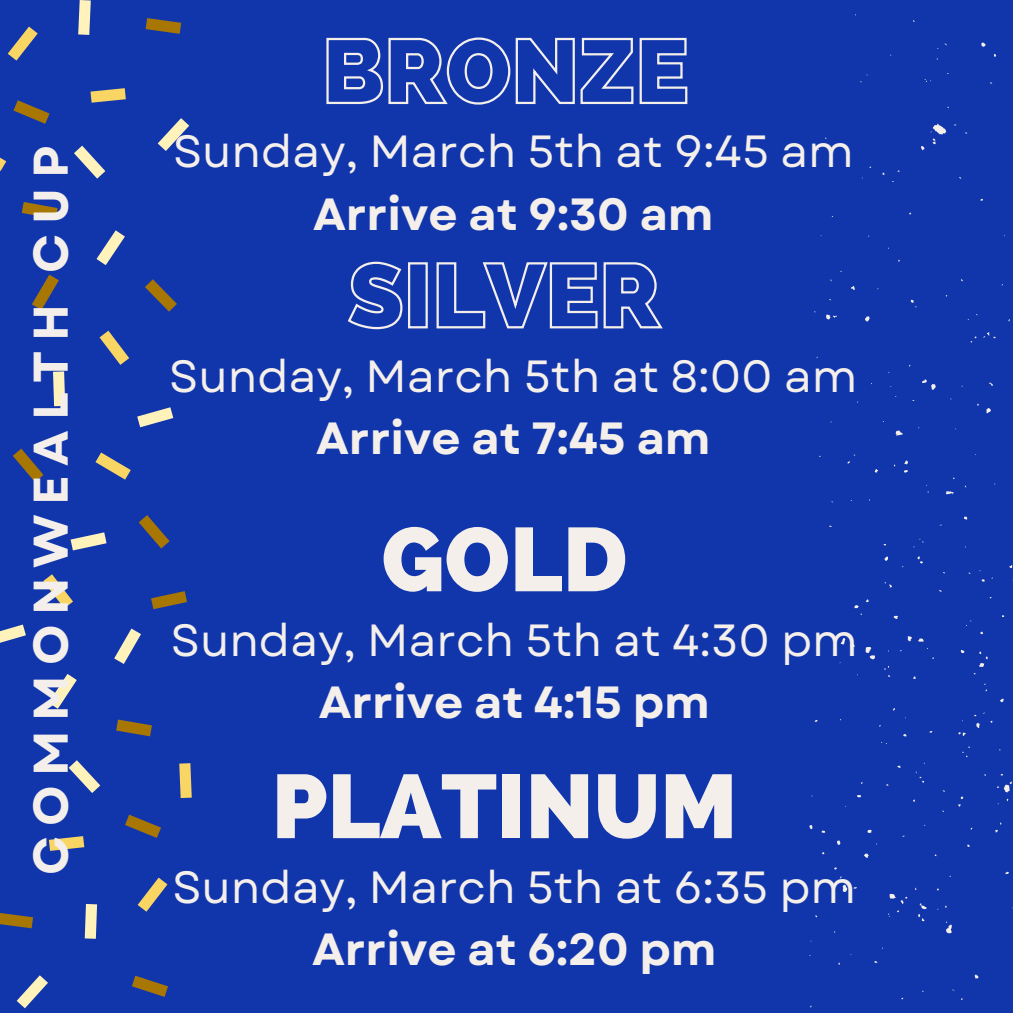
<style>
.page{position:relative;width:1013px;height:1013px;background:#fff}
.page>*{position:absolute;margin:0;border:0;box-sizing:border-box;transform-origin:0 0}
.t1{font:800 90px "Raleway";color:#f4efea}
.t2{font:700 48.62px "Garet";letter-spacing:.2em;color:#f4efea}
.t3{font:45px "Garet";color:#f4efea}
.t4{font:700 45px "Garet";color:#f4efea}
</style>
<div class="page">
<div style="left:0;top:0;width:1012px;height:1012px;background:#1136ac"></div>
<svg style="left:809px;top:825px;width:4px;height:4px"></svg>
<svg style="left:826px;top:314px;width:11px;height:6px"></svg>
<svg style="left:837px;top:840px;width:3px;height:5px"></svg>
<svg style="left:842px;top:884px;width:5px;height:8px"></svg>
<svg style="left:840px;top:637px;width:14px;height:10px"></svg>
<svg style="left:851px;top:286px;width:4px;height:4px"></svg>
<svg style="left:864px;top:853px;width:4px;height:5px"></svg>
<svg style="left:865px;top:316px;width:4px;height:6px"></svg>
<svg style="left:854px;top:599px;width:14px;height:16px"></svg>
<svg style="left:867px;top:829px;width:4px;height:4px"></svg>
<svg style="left:865px;top:647px;width:10px;height:12px"></svg>
<svg style="left:874px;top:469px;width:4px;height:4px"></svg>
<svg style="left:884px;top:556px;width:4px;height:5px"></svg>
<svg style="left:893px;top:615px;width:5px;height:4px"></svg>
<svg style="left:895px;top:430px;width:7px;height:5px"></svg>
<svg style="left:904px;top:460px;width:4px;height:4px"></svg>
<svg style="left:907px;top:636px;width:4px;height:5px"></svg>
<svg style="left:910px;top:300px;width:6px;height:7px"></svg>
<svg style="left:918px;top:638px;width:6px;height:4px"></svg>
<svg style="left:917px;top:556px;width:6px;height:8px"></svg>
<svg style="left:921px;top:146px;width:3px;height:4px"></svg>
<svg style="left:922px;top:379px;width:13px;height:11px"></svg>
<svg style="left:946px;top:921px;width:6px;height:13px"></svg>
<svg style="left:958px;top:796px;width:5px;height:10px"></svg>
<svg style="left:960px;top:650px;width:4px;height:4px"></svg>
<svg style="left:958px;top:732px;width:8px;height:4px"></svg>
<svg style="left:974px;top:974px;width:4px;height:4px"></svg>
<svg style="left:976px;top:722px;width:3px;height:6px"></svg>
<svg style="left:981px;top:43px;width:4px;height:4px"></svg>
<svg style="left:979px;top:651px;width:9px;height:16px"></svg>
<svg style="left:986px;top:408px;width:5px;height:5px"></svg>
<svg style="left:1000px;top:698px;width:4px;height:4px"></svg>
<svg style="left:997px;top:782px;width:14px;height:10px"></svg>
<svg style="left:821px;top:830px;width:5px;height:3px"></svg>
<svg style="left:889px;top:894px;width:18px;height:9px"></svg>
<svg style="left:915px;top:771px;width:9px;height:11px"></svg>
<svg style="left:918px;top:903px;width:9px;height:18px"></svg>
<svg style="left:930px;top:123px;width:16px;height:21px"></svg>
<svg style="left:946px;top:491px;width:7px;height:3px"></svg>
<svg style="left:983px;top:332px;width:13px;height:7px"></svg>
<svg style="left:95px;top:452px;width:36px;height:27px"></svg>
<svg style="left:96px;top:230px;width:29px;height:35px"></svg>
<svg style="left:145px;top:279px;width:32px;height:33px"></svg>
<svg style="left:90px;top:88px;width:36px;height:15px"></svg>
<svg style="left:74px;top:146px;width:31px;height:33px"></svg>
<svg style="left:22px;top:202px;width:36px;height:17px"></svg>
<svg style="left:32px;top:275px;width:27px;height:35px"></svg>
<svg style="left:13px;top:100px;width:37px;height:24px"></svg>
<svg style="left:0;top:157px;width:6px;height:14px"></svg>
<svg style="left:53px;top:371px;width:12px;height:35px"></svg>
<svg style="left:137px;top:407px;width:36px;height:20px"></svg>
<svg style="left:13px;top:448px;width:30px;height:34px"></svg>
<svg style="left:8px;top:27px;width:30px;height:34px"></svg>
<svg style="left:100px;top:331px;width:29px;height:34px"></svg>
<svg style="left:146px;top:18px;width:35px;height:16px"></svg>
<svg style="left:78px;top:0;width:13px;height:35px"></svg>
<svg style="left:158px;top:118px;width:31px;height:33px"></svg>
<svg style="left:71px;top:532px;width:36px;height:18px"></svg>
<svg style="left:49px;top:674px;width:28px;height:34px"></svg>
<svg style="left:151px;top:591px;width:36px;height:18px"></svg>
<svg style="left:49px;top:836px;width:35px;height:15px"></svg>
<svg style="left:69px;top:760px;width:31px;height:33px"></svg>
<svg style="left:116px;top:719px;width:36px;height:17px"></svg>
<svg style="left:114px;top:628px;width:27px;height:36px"></svg>
<svg style="left:125px;top:814px;width:36px;height:24px"></svg>
<svg style="left:179px;top:763px;width:13px;height:35px"></svg>
<svg style="left:132px;top:975px;width:36px;height:21px"></svg>
<svg style="left:0;top:624px;width:26px;height:19px"></svg>
<svg style="left:139px;top:515px;width:31px;height:33px"></svg>
<svg style="left:138px;top:877px;width:29px;height:34px"></svg>
<svg style="left:43px;top:574px;width:30px;height:34px"></svg>
<svg style="left:0;top:913px;width:33px;height:15px"></svg>
<svg style="left:85px;top:904px;width:12px;height:34px"></svg>
<svg style="left:17px;top:975px;width:31px;height:33px"></svg>
<svg style="left:326px;top:37px;width:362px;height:68px"></svg>
<svg style="left:348px;top:261px;width:315px;height:69px"></svg>
<p class="t2" style="left:16px;top:875px;width:730px;rotate:-90deg">COMMONWEALTH CUP</p>
<p class="t3" style="left:173px;top:119px;width:682px">Sunday, March 5th at 9:45 am</p>
<p class="t4" style="left:313px;top:182px;width:402px">Arrive at 9:30 am</p>
<p class="t3" style="left:169px;top:343px;width:689px">Sunday, March 5th at 8:00 am</p>
<p class="t4" style="left:316px;top:406px;width:396px">Arrive at 7:45 am</p>
<h1 class="t1" style="left:381px;top:506px;width:247px">GOLD</h1>
<p class="t3" style="left:171px;top:607px;width:688px">Sunday, March 5th at 4:30 pm</p>
<p class="t4" style="left:319px;top:670px;width:393px">Arrive at 4:15 pm</p>
<h1 class="t1" style="left:272px;top:753px;width:467px">PLATINUM</h1>
<p class="t3" style="left:172px;top:854px;width:685px">Sunday, March 5th at 6:35 pm</p>
<p class="t4" style="left:312px;top:917px;width:406px">Arrive at 6:20 pm</p>
</div>
